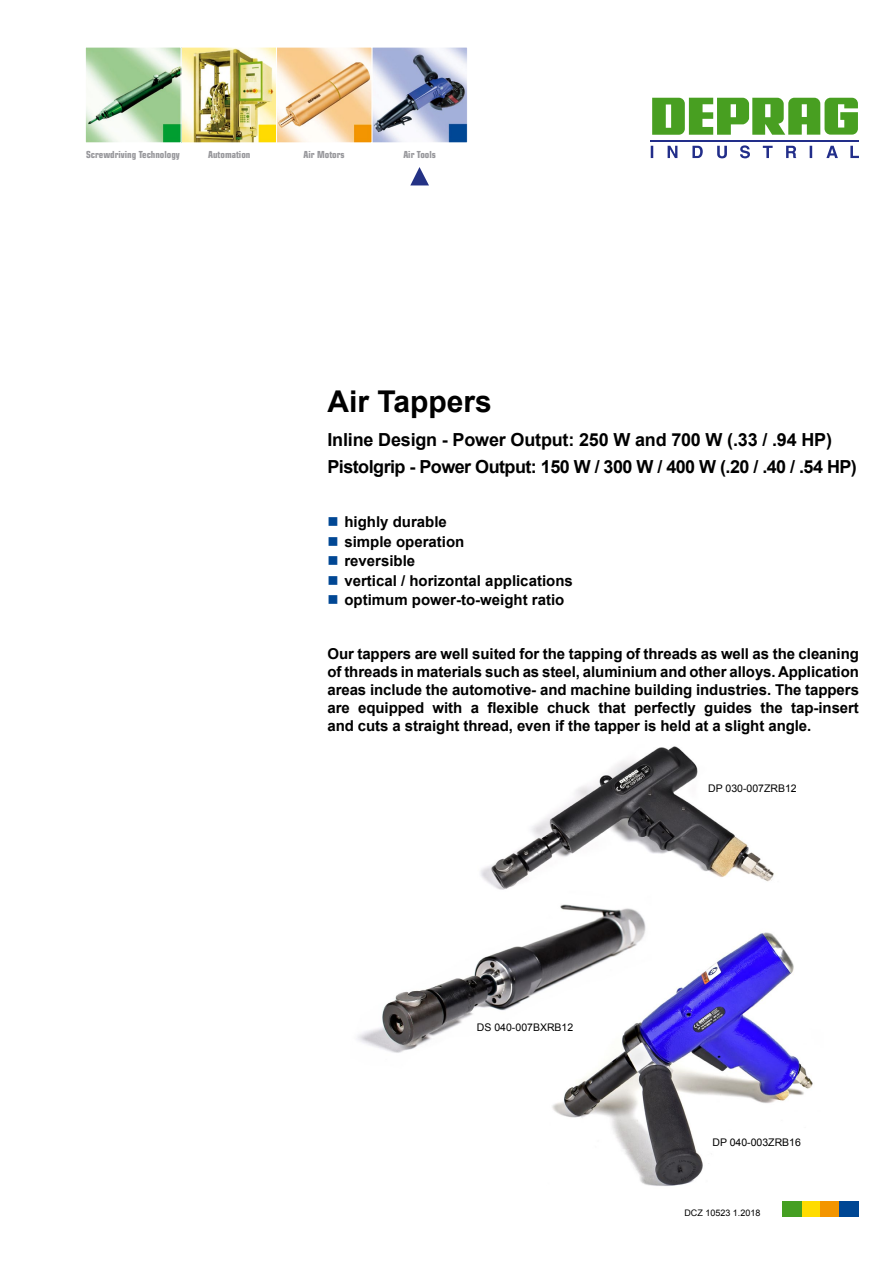
<style>
.page{position:relative;width:893px;height:1263px;background:#fff}
.page>*{position:absolute;margin:0;border:0;box-sizing:border-box;transform-origin:0 0}
.t1{font:700 30px "Arial";color:#000}
.t2{font:700 18px/27px "Arial";letter-spacing:-.02em;color:#000}
.t3{font:700 15px/18px "Arial";color:#000;text-align:justify}
.t4{font:10.5px "Arial";color:#000}
.t5{font:700 condensed 9.75px "Eurostile LT Std";color:#98989c}
.t6{font:9px "Arial";color:#000}
.s1{color:#004794}
</style>
<div class="page">
<svg style="left:651px;top:145px;width:208px;height:13px"></svg>
<hr style="left:651px;top:140px;width:208px;height:1px;background:#222e8a">
<svg style="left:652px;top:98px;width:206px;height:37px"></svg>
<div style="left:801px;top:1201px;width:20px;height:15px;background:#ffdc00"></div>
<div style="left:820px;top:1201px;width:20px;height:15px;background:#f39500"></div>
<div style="left:840px;top:1201px;width:19px;height:15px;background:#004794"></div>
<div style="left:782px;top:1201px;width:19px;height:15px;background:#459f22"></div>
<svg style="left:410px;top:167px;width:19px;height:19px"></svg>
<img style="left:87px;top:49px;width:379px;height:92px">
<div style="left:371px;top:47px;width:97px;height:96px;border:1px solid #fff"></div>
<div style="left:276px;top:47px;width:96px;height:96px;border:1px solid #fff"></div>
<div style="left:180px;top:47px;width:97px;height:96px;border:1px solid #fff"></div>
<div style="left:85px;top:47px;width:96px;height:96px;border:1px solid #fff"></div>
<img style="left:357px;top:746px;width:456px;height:440px">
<p class="t5" style="left:86px;top:149px;width:95px">Screwdriving Technology</p>
<p class="t5" style="left:208px;top:149px;width:44px">Automation</p>
<p class="t5" style="left:304px;top:149px;width:43px">Air Motors</p>
<p class="t5" style="left:403px;top:149px;width:34px">Air Tools</p>
<h1 class="t1" style="left:327px;top:381px;width:166px">Air Tappers</h1>
<p class="t2" style="left:327px;top:427px;width:531px">Inline Design - Power Output: 250 W and 700 W (.33 / .94 HP)<br>Pistolgrip - Power Output: 150 W / 300 W / 400 W (.20 / .40 / .54 HP)</p>
<p class="t3" style="left:327px;top:514px;width:121px"><span class="s1">■</span> highly durable</p>
<p class="t3" style="left:327px;top:533px;width:139px"><span class="s1">■</span> simple operation</p>
<p class="t3" style="left:327px;top:553px;width:89px"><span class="s1">■</span> reversible</p>
<p class="t3" style="left:327px;top:572px;width:247px"><span class="s1">■</span> vertical / horizontal applications</p>
<p class="t3" style="left:327px;top:592px;width:238px"><span class="s1">■</span> optimum power-to-weight ratio</p>
<p class="t3" style="left:327px;top:645px;width:533px">Our tappers are well suited for the tapping of threads as well as the cleaning of threads in materials such as steel, aluminium and other alloys. Application areas include the automotive- and machine building industries. The tappers are equipped with a flexible chuck that perfectly guides the tap-insert and cuts a straight thread, even if the tapper is held at a slight angle.</p>
<p class="t4" style="left:477px;top:1021px;width:98px">DS 040-007BXRB12</p>
<p class="t4" style="left:708px;top:781px;width:90px">DP 030-007ZRB12</p>
<p class="t4" style="left:712px;top:1135px;width:90px">DP 040-003ZRB16</p>
<p class="t6" style="left:684px;top:1207px;width:78px">DCZ 10523 1.2018</p>
</div>
